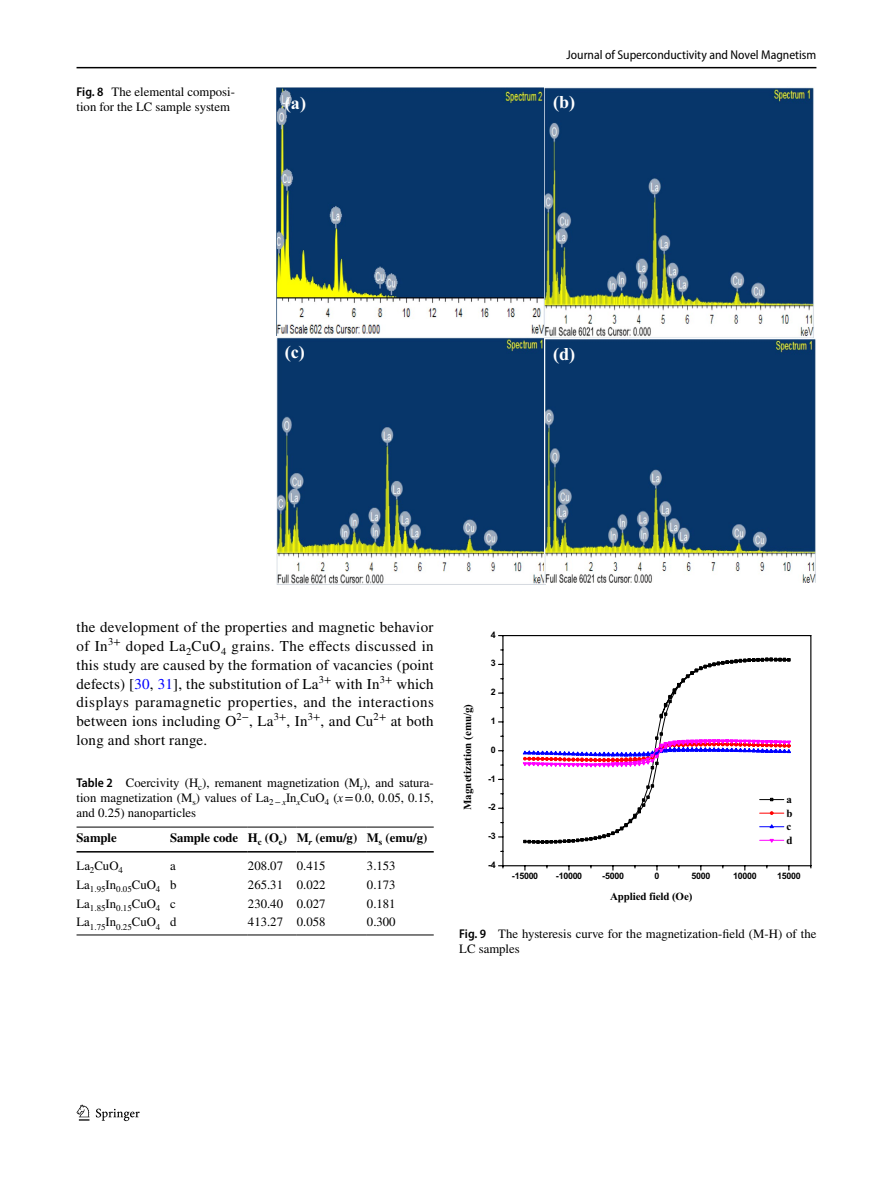
<style>
.page{position:relative;width:893px;height:1187px;background:#fff}
.page>*{position:absolute;margin:0;border:0;box-sizing:border-box;transform-origin:0 0}
.t1{font:18.15px "Times New Roman PS Bold MT8";color:#fff}
.t2{font:15px/18.8px "STIX";letter-spacing:.015em;color:#000;text-align:justify}
.t3{font:12.75px/15px "STIX";color:#000}
.t4{font:semi-condensed 12.75px "Myriad Pro";color:#000}
.t5{font:700 12.75px "STIX";color:#000}
.t6{font:10.95px/13.5px "Times New Roman PS Bold MT9";letter-spacing:-.005em;color:#000;text-align:justify}
.t7{font:8.85px "STIX";color:#000}
.t8{font:8.85px "Arial Bold MT5";letter-spacing:-.035em;color:#000}
.s1{font-family:"Myriad Pro";font-weight:600;font-stretch:semi-condensed}
.s2{color:#00f}
.s3{font-style:italic}
</style>
<div class="page">
<hr style="left:77px;top:67px;width:739px;height:1px;background:#000">
<svg style="left:77px;top:1104px;width:12px;height:16px"></svg>
<svg style="left:96px;top:1108px;width:44px;height:12px"></svg>
<img style="left:276px;top:88px;width:269px;height:497px">
<img style="left:545px;top:87px;width:269px;height:251px">
<img style="left:545px;top:339px;width:271px;height:243px">
<hr style="left:77px;top:826px;width:93px;height:1px;background:#000">
<hr style="left:77px;top:851px;width:93px;height:1px;background:#000">
<hr style="left:170px;top:826px;width:78px;height:1px;background:#000">
<hr style="left:170px;top:851px;width:78px;height:1px;background:#000">
<hr style="left:248px;top:826px;width:49px;height:1px;background:#000">
<hr style="left:248px;top:851px;width:49px;height:1px;background:#000">
<hr style="left:297px;top:826px;width:70px;height:1px;background:#000">
<hr style="left:297px;top:851px;width:70px;height:1px;background:#000">
<hr style="left:367px;top:826px;width:67px;height:1px;background:#000">
<hr style="left:367px;top:851px;width:67px;height:1px;background:#000">
<hr style="left:77px;top:934px;width:93px;height:1px;background:#000">
<hr style="left:170px;top:934px;width:78px;height:1px;background:#000">
<hr style="left:248px;top:934px;width:49px;height:1px;background:#000">
<hr style="left:297px;top:934px;width:70px;height:1px;background:#000">
<hr style="left:367px;top:934px;width:67px;height:1px;background:#000">
<hr style="left:503px;top:865px;width:308px;height:1px;background:#000">
<hr style="left:502px;top:635px;width:1px;height:230px;background:#000">
<hr style="left:503px;top:635px;width:308px;height:1px;background:#000">
<hr style="left:810px;top:635px;width:1px;height:230px;background:#000">
<svg style="left:645px;top:704px;width:140px;height:137px"></svg>
<svg style="left:523px;top:795px;width:126px;height:48px"></svg>
<svg style="left:647px;top:784px;width:7px;height:4px"></svg>
<svg style="left:660px;top:712px;width:7px;height:6px"></svg>
<svg style="left:664px;top:657px;width:126px;height:49px"></svg>
<svg style="left:522px;top:732px;width:269px;height:37px"></svg>
<svg style="left:760px;top:798px;width:24px;height:3px"></svg>
<svg style="left:760px;top:811px;width:24px;height:3px"></svg>
<svg style="left:760px;top:824px;width:24px;height:4px"></svg>
<svg style="left:760px;top:838px;width:24px;height:5px"></svg>
<p class="t4" style="left:567px;top:48px;width:251px">Journal of Superconductivity and Novel Magnetism</p>
<p class="t3" style="left:77px;top:85px;width:160px"><span class="s1">Fig. 8</span> The elemental composi&shy;tion for the LC sample system</p>
<h1 class="t1" style="left:285px;top:90px;width:23px">(a)</h1>
<h1 class="t1" style="left:553px;top:89px;width:24px">(b)</h1>
<h1 class="t1" style="left:285px;top:339px;width:22px">(c)</h1>
<h1 class="t1" style="left:553px;top:340px;width:24px">(d)</h1>
<p class="t2" style="left:77px;top:619px;width:359px">the development of the properties and magnetic behavior of In<sup>3+</sup> doped La<sub>2</sub>CuO<sub>4</sub> grains. The effects discussed in this study are caused by the formation of vacancies (point defects) [<span class="s2">30</span>, <span class="s2">31</span>], the substitution of La<sup>3+</sup> with In<sup>3+</sup> which displays paramagnetic properties, and the interactions between ions including O<sup>2−</sup>, La<sup>3+</sup>, In<sup>3+</sup>, and Cu<sup>2+</sup> at both long and short range.</p>
<p class="t3" style="left:77px;top:775px;width:359px;text-align:justify"><span class="s1">Table 2</span> Coercivity (H<sub>c</sub>), remanent magnetization (M<sub>r</sub>), and satura&shy;tion magnetization (M<sub>s</sub>) values of La<sub>2−</sub><sub>x</sub>In<sub>x</sub>CuO<sub>4</sub> (<span class="s3">x</span>=0.0, 0.05, 0.15, and 0.25) nanoparticles</p>
<p class="t5" style="left:77px;top:830px;width:42px">Sample</p>
<p class="t5" style="left:170px;top:830px;width:259px">Sample code H<sub>c</sub> (O<sub>e</sub>) M<sub>r</sub> (emu/g) M<sub>s</sub> (emu/g)</p>
<p class="t3" style="left:77px;top:859px;width:48px">La<sub>2</sub>CuO<sub>4</sub></p>
<p class="t3" style="left:170px;top:859px;width:7px">a</p>
<p class="t3" style="left:248px;top:859px;width:79px">208.07 0.415</p>
<p class="t3" style="left:367px;top:859px;width:30px">3.153</p>
<p class="t7" style="left:77px;top:883px;width:101px"><sup>La</sup>1.95<sup>In</sup>0.05<sup>CuO</sup>4 <sup>b</sup></p>
<p class="t3" style="left:248px;top:877px;width:79px">265.31 0.022</p>
<p class="t3" style="left:367px;top:877px;width:30px">0.173</p>
<p class="t7" style="left:77px;top:901px;width:101px"><sup>La</sup>1.85<sup>In</sup>0.15<sup>CuO</sup>4 <sup>c</sup></p>
<p class="t3" style="left:248px;top:896px;width:79px">230.40 0.027</p>
<p class="t3" style="left:367px;top:896px;width:30px">0.181</p>
<p class="t7" style="left:77px;top:920px;width:101px"><sup>La</sup>1.75<sup>In</sup>0.25<sup>CuO</sup>4 <sup>d</sup></p>
<p class="t3" style="left:248px;top:915px;width:79px">413.27 0.058</p>
<p class="t3" style="left:367px;top:915px;width:30px">0.300</p>
<p class="t8" style="left:491px;top:628px;width:6px">4</p>
<p class="t8" style="left:491px;top:657px;width:6px">3</p>
<p class="t6" style="left:461px;top:809px;width:107px;rotate:-90deg">Magnetization (emu/g)</p>
<p class="t8" style="left:491px;top:685px;width:6px">2</p>
<p class="t8" style="left:491px;top:714px;width:6px">1</p>
<p class="t8" style="left:491px;top:743px;width:6px">0</p>
<p class="t8" style="left:488px;top:772px;width:9px">-1</p>
<p class="t8" style="left:488px;top:800px;width:9px">-2</p>
<p class="t8" style="left:488px;top:829px;width:9px">-3</p>
<p class="t8" style="left:488px;top:858px;width:9px">-4</p>
<p class="t6" style="left:786px;top:792px;width:8px">a b c d</p>
<p class="t8" style="left:512px;top:870px;width:28px">-15000</p>
<p class="t8" style="left:556px;top:870px;width:28px">-10000</p>
<p class="t8" style="left:602px;top:870px;width:23px">-5000</p>
<p class="t8" style="left:655px;top:870px;width:6px">0</p>
<p class="t8" style="left:692px;top:870px;width:20px">5000</p>
<p class="t8" style="left:733px;top:870px;width:25px">10000</p>
<p class="t8" style="left:777px;top:870px;width:25px">15000</p>
<p class="t6" style="left:610px;top:888px;width:84px">Applied field (Oe)</p>
<p class="t3" style="left:459px;top:926px;width:359px"><span class="s1">Fig. 9</span> The hysteresis curve for the magnetization-field (M-H) of the<br>LC samples</p>
</div>
